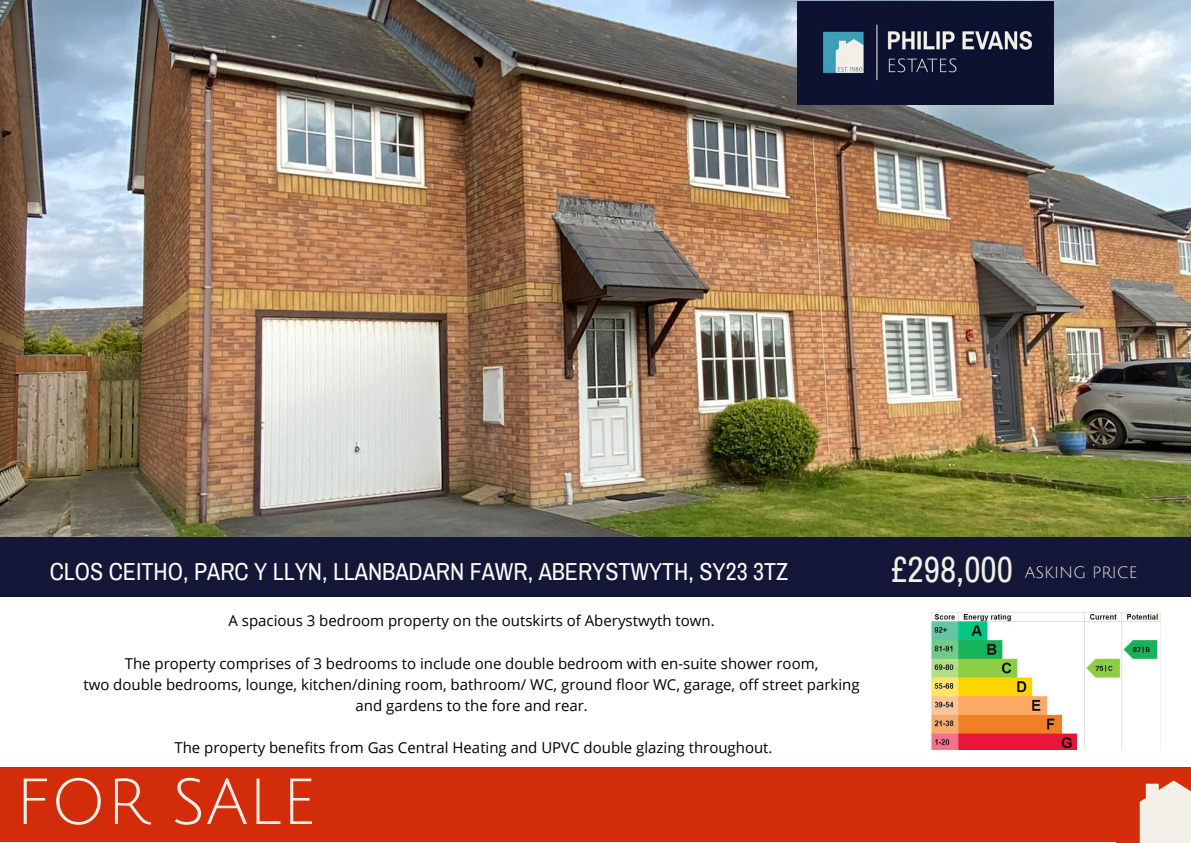
<style>
.page{position:relative;width:1191px;height:843px;background:#fff}
.page>*{position:absolute;margin:0;border:0;box-sizing:border-box;transform-origin:0 0}
.t1{font:63.5px "Julius Sans One";color:#f2f0e8}
.t2{font:35.5px "Archivo Narrow";color:#f2f0e7}
.t3{font:24px "Archivo Narrow";color:#fff}
.t4{font:16px "Julius Sans One";color:#f2f0e7}
.t5{font:15px "Open Sans";color:#000}
</style>
<div class="page">
<img style="left:0;top:0;width:1190px;height:537px">
<div style="left:0;top:767px;width:1190px;height:74px;background:#d32c0a"></div>
<img style="left:1116px;top:780px;width:74px;height:62px">
<div style="left:0;top:537px;width:1190px;height:59px;background:#141738"></div>
<img style="left:797px;top:2px;width:256px;height:102px">
<img style="left:930px;top:612px;width:231px;height:136px">
<p class="t3" style="left:50px;top:558px;width:739px">CLOS CEITHO, PARC Y LLYN, LLANBADARN FAWR, ABERYSTWYTH, SY23 3TZ</p>
<p class="t5" style="left:228px;top:610px;width:488px">A spacious 3 bedroom property on the outskirts of Aberystwyth town.</p>
<p class="t5" style="left:125px;top:652px;width:695px">The property comprises of 3 bedrooms to include one double bedroom with en-suite shower room,</p>
<p class="t5" style="left:83px;top:673px;width:777px">two double bedrooms, lounge, kitchen/dining room, bathroom/ WC, ground floor WC, garage, off street parking</p>
<p class="t5" style="left:355px;top:694px;width:234px">and gardens to the fore and rear.</p>
<p class="t5" style="left:174px;top:736px;width:599px">The property benefits from Gas Central Heating and UPVC double glazing throughout.</p>
<p class="t1" style="left:15px;top:768px;width:302px">FOR SALE</p>
<p class="t2" style="left:891px;top:550px;width:123px">£298,000</p>
<p class="t4" style="left:1024px;top:563px;width:114px">ASKING PRICE</p>
</div>
